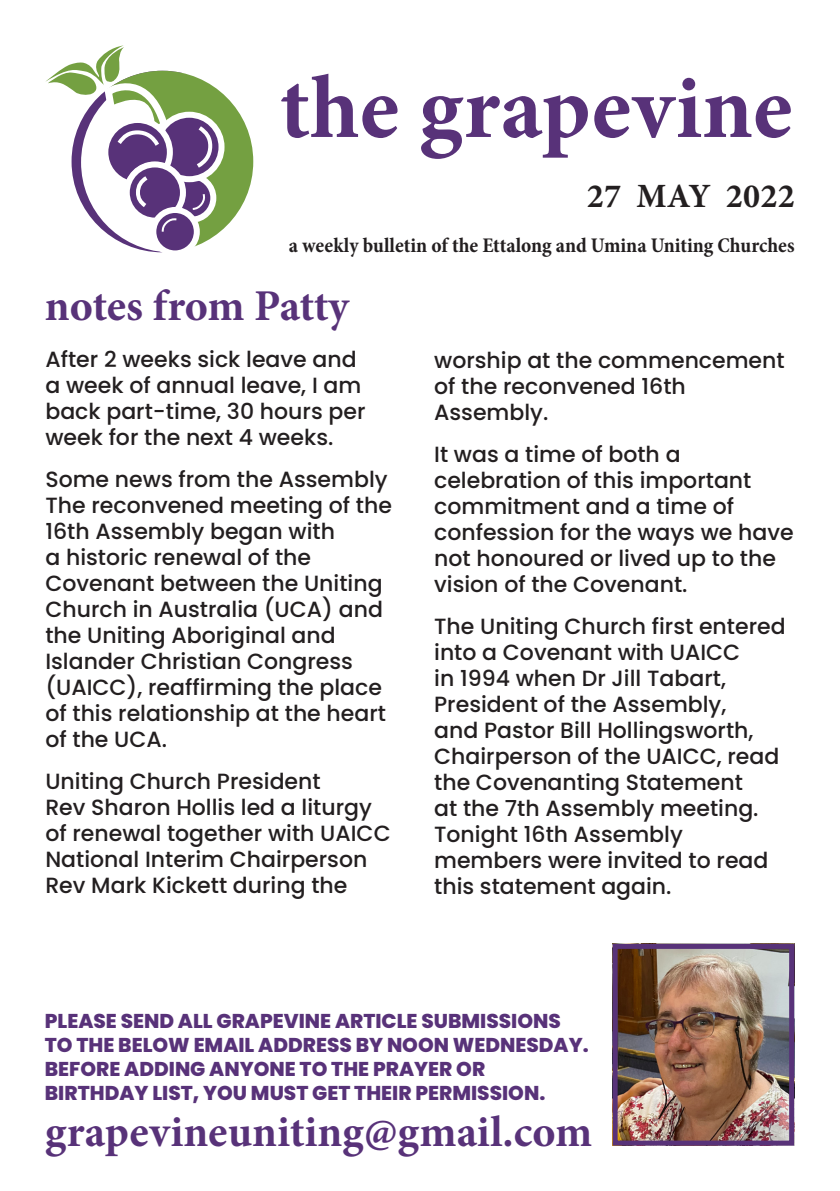
<style>
.page{position:relative;width:840px;height:1191px;background:#fff}
.page>*{position:absolute;margin:0;border:0;box-sizing:border-box;transform-origin:0 0}
.t1{font:700 90px "Minion Pro";letter-spacing:.005em;color:#583279}
.t2{font:700 44px "Minion Pro";color:#583279}
.t3{font:700 34px "Minion Pro";letter-spacing:.01em;color:#231f20}
.t4{font:500 22px/26px "Poppins";color:#231f20}
.t5{font:700 condensed 21px "Minion Pro";color:#231f20}
.t6{font:800 20px/24px "Poppins";color:#583279}
</style>
<div class="page">
<div style="left:150px;top:207px;width:50px;height:49px;border:6px solid #fff;border-radius:50%"></div>
<svg style="left:45px;top:45px;width:208px;height:207px"></svg>
<img style="left:618px;top:950px;width:169px;height:189px">
<div style="left:612px;top:944px;width:181px;height:201px;border:5px solid #583279"></div>
<p class="t1" style="left:279px;top:45px;width:514px">the grapevine</p>
<p class="t3" style="left:586px;top:172px;width:209px">27 MAY 2022</p>
<p class="t5" style="left:289px;top:230px;width:507px">a weekly bulletin of the Ettalong and Umina Uniting Churches</p>
<p class="t2" style="left:45px;top:275px;width:305px">notes from Patty</p>
<p class="t4" style="left:45px;top:347px;width:321px">After 2 weeks sick leave and a week of annual leave, I am back part-time, 30 hours per week for the next 4 weeks.</p>
<p class="t4" style="left:45px;top:467px;width:343px">Some news from the Assembly</p>
<p class="t4" style="left:45px;top:493px;width:348px">The reconvened meeting of the<br>16th Assembly began with<br>a historic renewal of the<br>Covenant between the Uniting<br>Church in Australia (UCA) and the Uniting Aboriginal and<br>Islander Christian Congress (UAICC), reaffirming the place of this relationship at the heart of the UCA.</p>
<p class="t4" style="left:45px;top:769px;width:346px">Uniting Church President<br>Rev Sharon Hollis led a liturgy of renewal together with UAICC<br>National Interim Chairperson<br>Rev Mark Kickett during the</p>
<p class="t4" style="left:434px;top:347px;width:352px">worship at the commencement of the reconvened 16th<br>Assembly.</p>
<p class="t4" style="left:434px;top:441px;width:361px">It was a time of both a celebration of this important commitment and a time of confession for the ways we have not honoured or lived up to the vision of the Covenant.</p>
<p class="t4" style="left:434px;top:613px;width:353px">The Uniting Church first entered into a Covenant with UAICC<br>in 1994 when Dr Jill Tabart,<br>President of the Assembly,<br>and Pastor Bill Hollingsworth,<br>Chairperson of the UAICC, read the Covenanting Statement<br>at the 7th Assembly meeting.<br>Tonight 16th Assembly members were invited to read this statement again.</p>
<p class="t6" style="left:45px;top:1009px;width:545px">PLEASE SEND ALL GRAPEVINE ARTICLE SUBMISSIONS<br>TO THE BELOW EMAIL ADDRESS BY NOON WEDNESDAY.</p>
<p class="t6" style="left:45px;top:1057px;width:501px">BEFORE ADDING ANYONE TO THE PRAYER OR<br>BIRTHDAY LIST, YOU MUST GET THEIR PERMISSION.</p>
<p class="t2" style="left:45px;top:1101px;width:548px">grapevineuniting@gmail.com</p>
</div>
